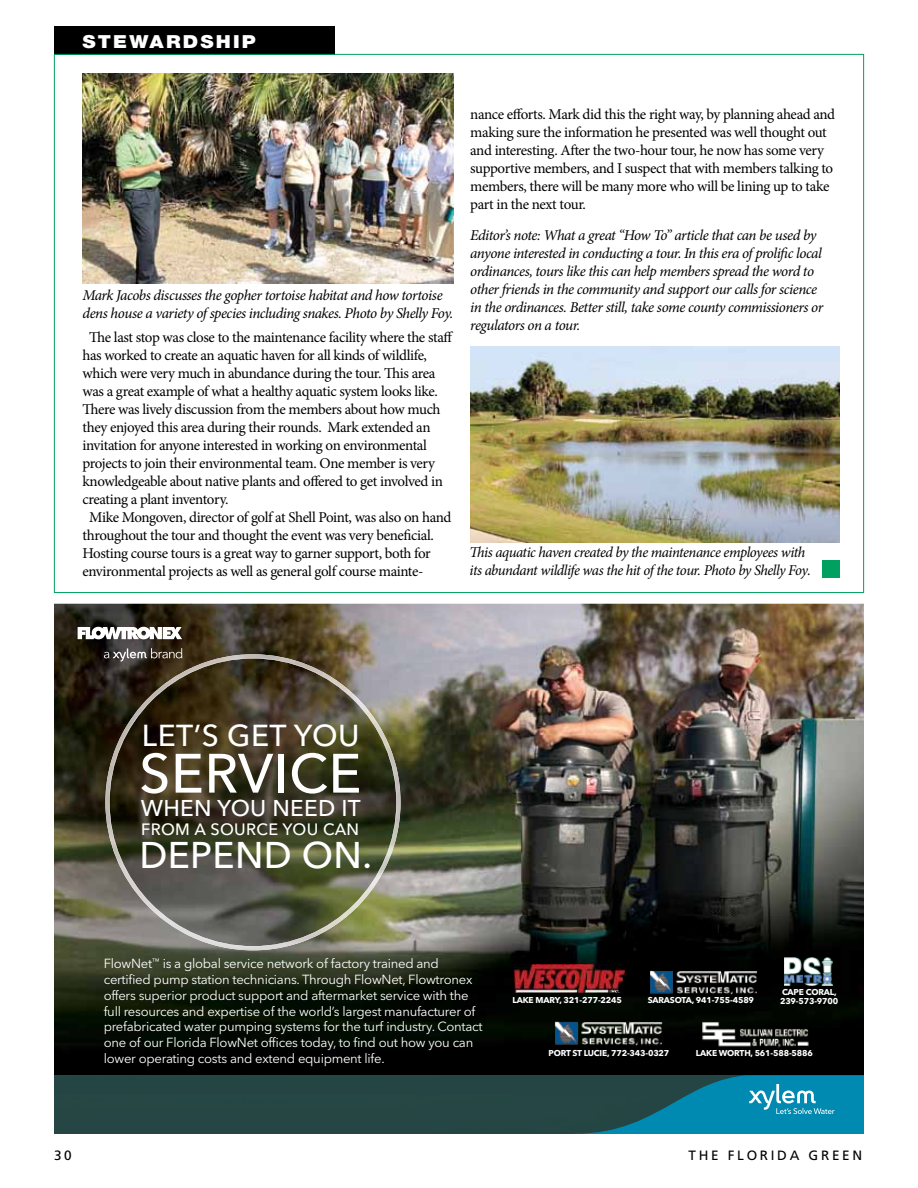
<style>
.page{position:relative;width:918px;height:1188px;background:#fff}
.page>*{position:absolute;margin:0;border:0;box-sizing:border-box;transform-origin:0 0}
.t1{font:500 54.75px "Avenir Next LT Pro";letter-spacing:.01em;color:#fff}
.t2{font:500 36.9px "Avenir Next LT Pro";letter-spacing:.01em;color:#fff}
.t3{font:500 30.15px "Avenir Next LT Pro";letter-spacing:.015em;color:#fff}
.t4{font:500 22.65px "Avenir Next LT Pro";letter-spacing:.01em;color:#fff}
.t5{font:900 18px "Helvetica Neue";letter-spacing:.11em;color:#fff;scale:1.1 1}
.t6{font:500 16.35px "Avenir Next LT Pro";letter-spacing:.02em;color:#fff}
.t7{font:15px/18px "Minion Pro";letter-spacing:-.03em;color:#000}
.t8{font:italic 15px/18px "Minion Pro";letter-spacing:-.035em;color:#000}
.t9{font:13.5px "Frutiger";letter-spacing:.2em;color:#000}
.t10{font:13.05px/15.8px "Avenir Next LT Pro";letter-spacing:-.02em;color:#fff}
.t11{font:700 8.4px/8.4px "Avenir Next LT Pro";letter-spacing:-.02em;color:#fff}
</style>
<div class="page">
<div style="left:54px;top:26px;width:281px;height:29px;background:#000"></div>
<div style="left:822px;top:560px;width:18px;height:18px;background:#00a160"></div>
<img style="left:471px;top:347px;width:369px;height:195px">
<img style="left:82px;top:73px;width:372px;height:211px">
<img style="left:54px;top:604px;width:137px;height:131px">
<img style="left:191px;top:604px;width:673px;height:87px">
<img style="left:401px;top:691px;width:463px;height:44px">
<img style="left:54px;top:735px;width:91px;height:340px">
<img style="left:375px;top:735px;width:489px;height:340px">
<img style="left:145px;top:950px;width:46px;height:125px">
<img style="left:329px;top:950px;width:46px;height:125px">
<img style="left:191px;top:950px;width:138px;height:125px">
<div style="left:54px;top:1075px;width:520px;height:59px;background:#254644"></div>
<svg style="left:78px;top:627px;width:104px;height:12px"></svg>
<svg style="left:104px;top:648px;width:78px;height:14px"></svg>
<img style="left:784px;top:958px;width:48px;height:28px">
<img style="left:701px;top:1020px;width:109px;height:28px">
<img style="left:515px;top:964px;width:110px;height:29px">
<img style="left:554px;top:1021px;width:108px;height:25px">
<img style="left:649px;top:971px;width:108px;height:24px">
<img style="left:105px;top:654px;width:296px;height:296px">
<img style="left:109px;top:658px;width:288px;height:289px">
<svg style="left:574px;top:1075px;width:290px;height:59px;background:#14768e"></svg>
<p class="t5" style="left:82px;top:30px;width:159px">STEWARDSHIP</p>
<p class="t8" style="left:82px;top:287px;width:372px">Mark Jacobs discusses the gopher tortoise habitat and how tortoise dens house a variety of species including snakes. Photo by Shelly Foy.</p>
<p class="t7" style="left:89px;top:329px;width:366px">The last stop was close to the maintenance facility where the staff</p>
<p class="t7" style="left:82px;top:347px;width:346px">has worked to create an aquatic haven for all kinds of wildlife,</p>
<p class="t7" style="left:82px;top:365px;width:354px">which were very much in abundance during the tour. This area</p>
<p class="t7" style="left:82px;top:383px;width:357px">was a great example of what a healthy aquatic system looks like.</p>
<p class="t7" style="left:82px;top:401px;width:360px">There was lively discussion from the members about how much</p>
<p class="t7" style="left:82px;top:419px;width:350px">they enjoyed this area during their rounds. Mark extended an</p>
<p class="t7" style="left:82px;top:437px;width:346px">invitation for anyone interested in working on environmental</p>
<p class="t7" style="left:82px;top:455px;width:354px">projects to join their environmental team. One member is very</p>
<p class="t7" style="left:82px;top:473px;width:362px">knowledgeable about native plants and offered to get involved in</p>
<p class="t7" style="left:82px;top:491px;width:148px">creating a plant inventory.</p>
<p class="t7" style="left:89px;top:509px;width:364px">Mike Mongoven, director of golf at Shell Point, was also on hand</p>
<p class="t7" style="left:82px;top:527px;width:353px">throughout the tour and thought the event was very beneficial.</p>
<p class="t7" style="left:82px;top:545px;width:350px">Hosting course tours is a great way to garner support, both for</p>
<p class="t7" style="left:82px;top:563px;width:342px">environmental projects as well as general golf course mainte-</p>
<p class="t7" style="left:470px;top:105px;width:366px">nance efforts. Mark did this the right way, by planning ahead and making sure the information he presented was well thought out and interesting. After the two-hour tour, he now has some very supportive members, and I suspect that with members talking to members, there will be many more who will be lining up to take part in the next tour.</p>
<p class="t8" style="left:470px;top:227px;width:355px">Editor’s note: What a great “How To” article that can be used by anyone interested in conducting a tour. In this era of prolific local ordinances, tours like this can help members spread the word to other friends in the community and support our calls for science in the ordinances. Better still, take some county commissioners or regulators on a tour.</p>
<p class="t8" style="left:470px;top:544px;width:343px">This aquatic haven created by the maintenance employees with its abundant wildlife was the hit of the tour. Photo by Shelly Foy.</p>
<h3 class="t3" style="left:142px;top:717px;width:219px">LET’S GET YOU</h3>
<h1 class="t1" style="left:139px;top:741px;width:224px">SERVICE</h1>
<h3 class="t4" style="left:141px;top:794px;width:221px">WHEN YOU NEED IT</h3>
<p class="t6" style="left:141px;top:820px;width:220px">FROM A SOURCE YOU CAN</p>
<h2 class="t2" style="left:139px;top:833px;width:234px">DEPEND ON.</h2>
<p class="t10" style="left:104px;top:956px;width:381px">FlowNet<sup>™</sup> is a global service network of factory trained and certified pump station technicians. Through FlowNet, Flowtronex offers superior product support and aftermarket service with the full resources and expertise of the world’s largest manufacturer of prefabricated water pumping systems for the turf industry. Contact one of our Florida FlowNet offices today, to find out how you can lower operating costs and extend equipment life.</p>
<p class="t11" style="left:512px;top:996px;width:111px">LAKE MARY, 321-277-2245</p>
<p class="t11" style="left:648px;top:996px;width:108px">SARASOTA, 941-755-4589</p>
<p class="t11" style="left:780px;top:988px;width:60px">CAPE CORAL,<br>239-573-9700</p>
<p class="t11" style="left:548px;top:1049px;width:122px">PORT ST LUCIE, 772-343-0327</p>
<p class="t11" style="left:696px;top:1049px;width:119px">LAKE WORTH, 561-588-5886</p>
<p class="t9" style="left:54px;top:1147px;width:19px">30</p>
<p class="t9" style="left:688px;top:1147px;width:175px">THE FLORIDA GREEN</p>
</div>
